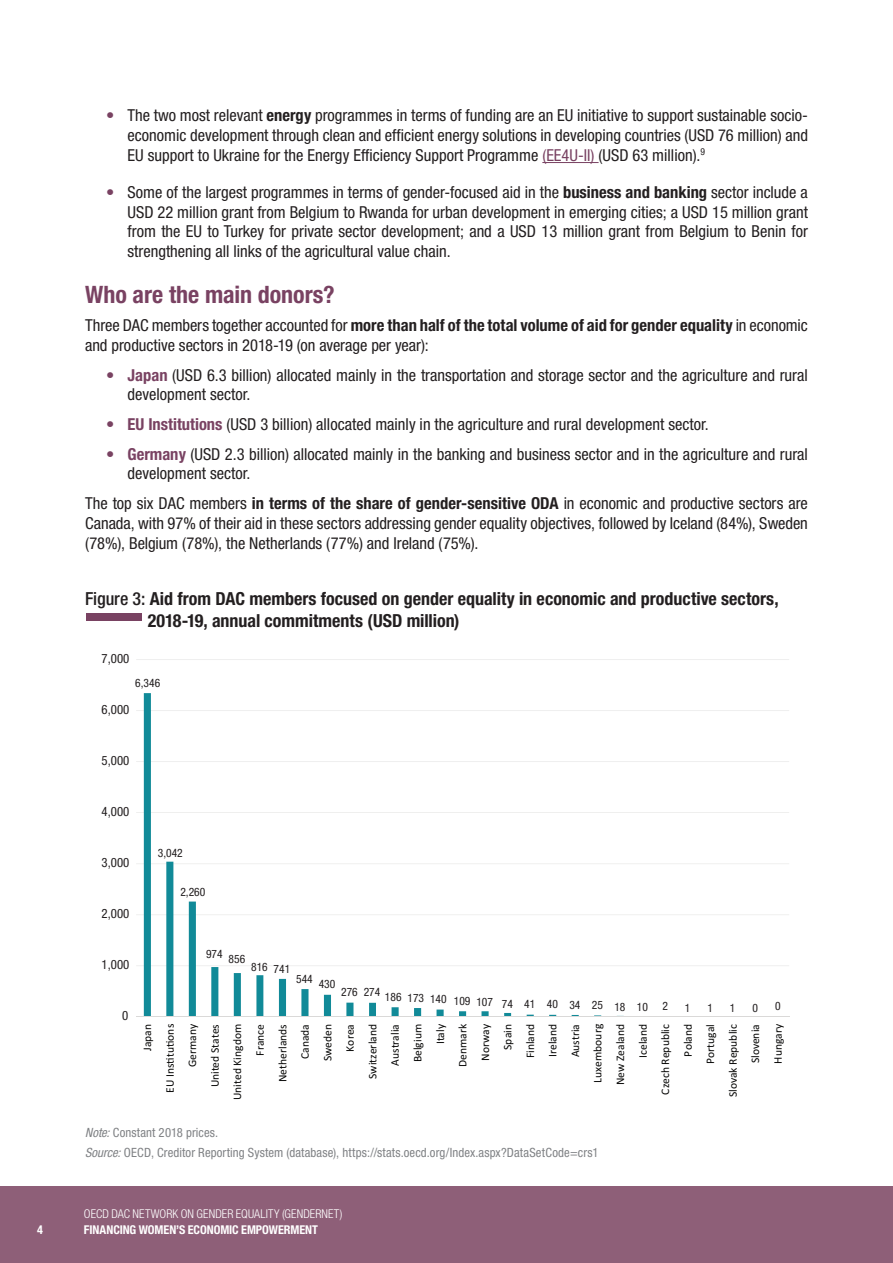
<style>
.page{position:relative;width:893px;height:1263px;background:#fff}
.page>*{position:absolute;margin:0;border:0;box-sizing:border-box;transform-origin:0 0}
.header_one{font:700 condensed 24px "Helvetica Neue LT Std";color:#794262}
.chart_header{font:700 condensed 18px/21.6px "Helvetica Neue LT Std";color:#231f20}
.Body_text{font:condensed 16.5px/19.8px "Helvetica Neue LT Std";color:#231f20;text-align:justify}
.t1{font:condensed 12.9px "Helvetica Neue LT Std";color:#231f20}
.footnote{font:condensed 12.75px "Helvetica Neue LT Std";letter-spacing:.01em;color:#808285}
.t2{font:300 condensed 12.15px "Helvetica Neue LT Std";letter-spacing:.01em;color:#fff}
.t3{font:700 condensed 12.15px "Helvetica Neue LT Std";letter-spacing:-.005em;color:#fff}
.t4{font:11.55px/22.5px "Calibri";color:#050504;text-align:right}
.t5{font:condensed 11.55px "Helvetica Neue LT Std";color:#231f20}
.s1{color:#794262}
.s2{font-weight:700}
.s3{font-weight:700;color:#794262}
.s4{font-weight:500}
.s5{font-style:italic}
</style>
<div class="page">
<div style="left:0;top:1186px;width:893px;height:77px;background:#8e5f78"></div>
<hr style="left:542px;top:162px;width:57px;height:1px;background:#794262">
<div style="left:86px;top:613px;width:55px;height:7px;background:#794262"></div>
<hr style="left:136px;top:659px;width:653px;height:1px;background:#e7e7e6">
<hr style="left:136px;top:710px;width:653px;height:1px;background:#e7e7e6">
<hr style="left:136px;top:761px;width:653px;height:1px;background:#e7e7e6">
<hr style="left:136px;top:812px;width:653px;height:1px;background:#e7e7e6">
<hr style="left:136px;top:863px;width:653px;height:1px;background:#e7e7e6">
<hr style="left:136px;top:914px;width:653px;height:1px;background:#e7e7e6">
<hr style="left:136px;top:965px;width:653px;height:1px;background:#e7e7e6">
<svg style="left:144px;top:693px;width:637px;height:323px"></svg>
<hr style="left:136px;top:1016px;width:653px;height:1px;background:#dad9d8">
<p class="Body_text" style="left:128px;top:105px;width:682px;text-indent:-21px"><span class="s1">•</span> The two most relevant <span class="s2">energy</span> programmes in terms of funding are an EU initiative to support sustainable socio&shy;economic development through clean and efficient energy solutions in developing countries (USD 76 million) and EU support to Ukraine for the Energy Efficiency Support Programme <span class="s1">(EE4U-II)</span> (USD 63 million).<sup>9</sup></p>
<p class="Body_text" style="left:128px;top:182px;width:682px;text-indent:-21px"><span class="s1">•</span> Some of the largest programmes in terms of gender-focused aid in the <span class="s2">business and banking</span> sector include a USD 22 million grant from Belgium to Rwanda for urban development in emerging cities; a USD 15 million grant from the EU to Turkey for private sector development; and a USD 13 million grant from Belgium to Benin for strengthening all links of the agricultural value chain.</p>
<p class="header_one" style="left:85px;top:280px;width:251px">Who are the main donors?</p>
<p class="Body_text" style="left:85px;top:315px;width:724px">Three DAC members together accounted for <span class="s2">more than half of the total volume of aid for gender equality</span> in economic and productive sectors in 2018-19 (on average per year):</p>
<p class="Body_text" style="left:128px;top:365px;width:682px;text-indent:-21px"><span class="s3">• Japan</span> (USD 6.3 billion) allocated mainly in the transportation and storage sector and the agriculture and rural development sector.</p>
<p class="Body_text" style="left:106px;top:414px;width:604px"><span class="s3">• EU Institutions</span> (USD 3 billion) allocated mainly in the agriculture and rural development sector.</p>
<p class="Body_text" style="left:128px;top:444px;width:682px;text-indent:-21px"><span class="s3">• Germany</span> (USD 2.3 billion) allocated mainly in the banking and business sector and in the agriculture and rural development sector.</p>
<p class="Body_text" style="left:85px;top:493px;width:724px">The top six DAC members <span class="s2">in terms of the share of gender-sensitive ODA</span> in economic and productive sectors are Canada, with 97% of their aid in these sectors addressing gender equality objectives, followed by Iceland (84%), Sweden (78%), Belgium (78%), the Netherlands (77%) and Ireland (75%).</p>
<p class="chart_header" style="left:148px;top:588px;width:632px;text-indent:-63px"><span class="s4">Figure 3:</span> Aid from DAC members focused on gender equality in economic and productive sectors,<br>2018-19, annual commitments (USD million)</p>
<p class="t1" style="left:102px;top:651px;width:29px">7,000</p>
<p class="t5" style="left:135px;top:676px;width:26px">6,346</p>
<p class="t1" style="left:102px;top:702px;width:29px">6,000</p>
<p class="t1" style="left:102px;top:753px;width:29px">5,000</p>
<p class="t1" style="left:102px;top:804px;width:29px">4,000</p>
<p class="t1" style="left:102px;top:855px;width:29px">3,000</p>
<p class="t1" style="left:102px;top:906px;width:29px">2,000</p>
<p class="t1" style="left:102px;top:957px;width:29px">1,000</p>
<p class="t1" style="left:122px;top:1008px;width:8px">0</p>
<p class="t5" style="left:158px;top:846px;width:26px">3,042</p>
<p class="t5" style="left:180px;top:886px;width:26px">2,260</p>
<p class="t5" style="left:206px;top:950px;width:41px">974 856</p>
<p class="t5" style="left:251px;top:961px;width:41px">816 741</p>
<p class="t5" style="left:296px;top:972px;width:18px">544</p>
<p class="t5" style="left:319px;top:978px;width:18px">430</p>
<p class="t5" style="left:341px;top:995px;width:328px">276 274 186 173 140 109 107 74 41 40 34 25 18 10 2</p>
<p class="t5" style="left:685px;top:1001px;width:7px">1</p>
<p class="t5" style="left:707px;top:1001px;width:7px">1</p>
<p class="t5" style="left:730px;top:1001px;width:7px">1</p>
<p class="t5" style="left:752px;top:1001px;width:7px">0</p>
<p class="t5" style="left:775px;top:999px;width:7px">0</p>
<p class="t4" style="left:136px;top:1100px;width:78px;rotate:-90deg">Japan<br>EU Ins tu ons<br>Germany<br>United States<br>United Kingdom<br>France<br>Netherlands<br>Canada<br>Sweden<br>Korea<br>Switzerland<br>Australia<br>Belgium<br>Italy<br>Denmark<br>Norway<br>Spain<br>Finland<br>Ireland<br>Austria<br>Luxembourg<br>New Zealand<br>Iceland<br>Czech Republic<br>Poland<br>Portugal<br>Slovak Republic<br>Slovenia<br>Hungary</p>
<p class="footnote" style="left:85px;top:1125px;width:135px"><span class="s5">Note:</span> Constant 2018 prices.</p>
<p class="footnote" style="left:85px;top:1145px;width:515px"><span class="s5">Source:</span> OECD, Creditor Reporting System (database), https://stats.oecd.org/Index.aspx?DataSetCode=crs1</p>
<p class="t2" style="left:84px;top:1206px;width:260px">OECD DAC NETWORK ON GENDER EQUALITY (GENDERNET)</p>
<p class="t3" style="left:37px;top:1222px;width:7px">4</p>
<p class="t3" style="left:84px;top:1222px;width:236px">FINANCING WOMEN’S ECONOMIC EMPOWERMENT</p>
</div>
